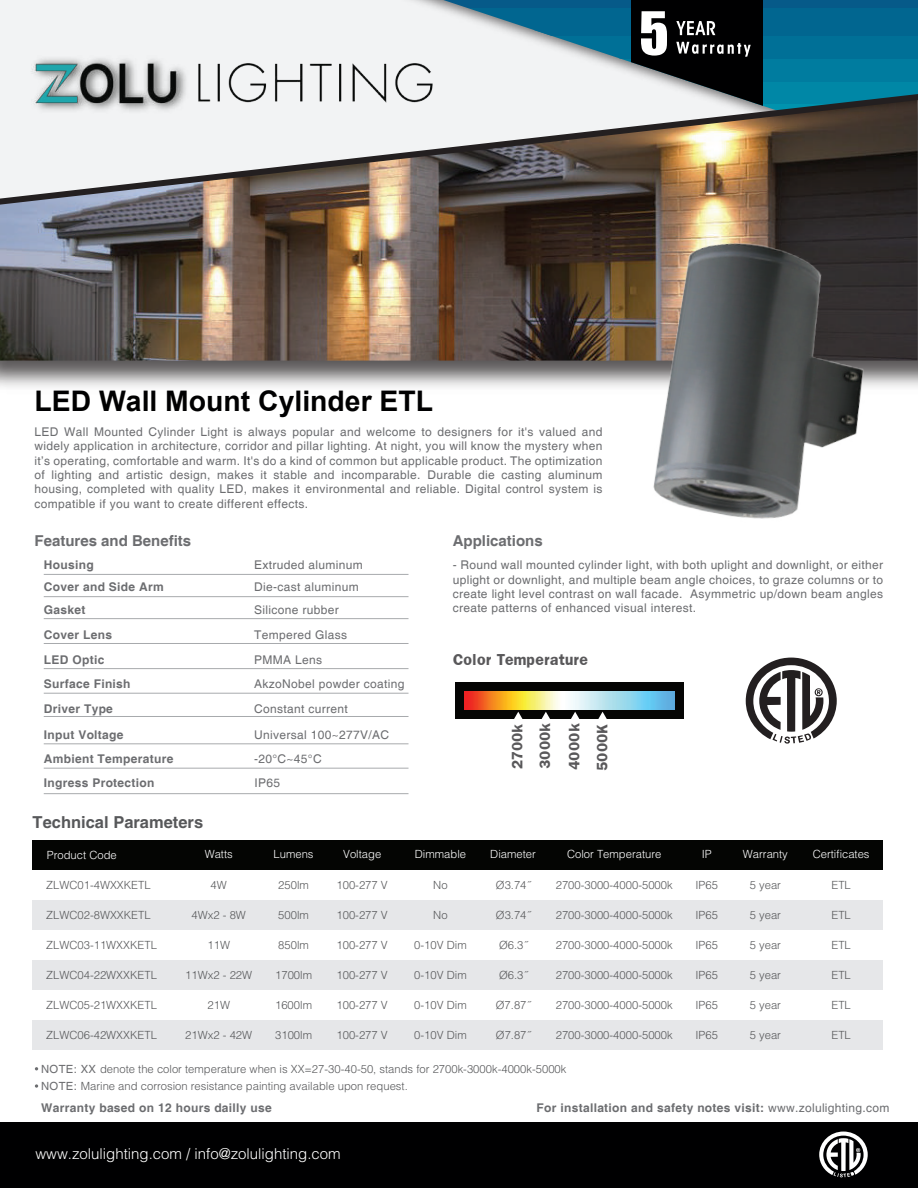
<style>
.page{position:relative;width:918px;height:1188px;background:#fff}
.page>*{position:absolute;margin:0;border:0;box-sizing:border-box;transform-origin:0 0}
.t1{font:55.05px "Impact";color:#fff}
.t2{font:700 28.35px "Arial";color:#000001}
.t3{font:700 16.5px "Helvetica LT Std";color:#57585a}
.t4{font:300 15px "Helvetica LT Std";color:#fff}
.t5{font:700 15px "Helvetica";color:#6c6d70}
.t6{font:700 13.5px "Franklin";color:#59585a}
.t7{font:700 12.9px/27.6px "Franklin";color:#59585a}
.t8{font:12px/14.4px "Helvetica";letter-spacing:.025em;color:#6c6d70;text-align:justify}
.t9{font:700 12px/22.2px "Helvetica";letter-spacing:.025em;color:#6c6d70}
.t10{font:300 11.25px/17.2px "Helvetica LT Std";color:#57585a}
.t11{font:300 11.25px "Helvetica LT Std";color:#fff}
.s1{font-family:"Helvetica";font-weight:400;color:#6c6d70}
.s2{font-weight:400}
</style>
<div class="page">
<img style="left:0;top:361px;width:797px;height:384px">
<img style="left:0;top:211px;width:583px;height:150px">
<div style="left:0;top:1122px;width:918px;height:66px;background:#000001"></div>
<svg style="left:819px;top:1132px;width:49px;height:45px"></svg>
<div style="left:0;top:0;width:130px;height:88px;background:#f2f3f4"></div>
<svg style="left:443px;top:81px;width:475px;height:7px;fill:#f2f3f4"></svg>
<svg style="left:443px;top:59px;width:475px;height:22px;fill:#edeeef"></svg>
<svg style="left:443px;top:36px;width:475px;height:23px;fill:#007097"></svg>
<svg style="left:443px;top:8px;width:475px;height:28px;background:#2a7c9e"></svg>
<div style="left:443px;top:0;width:475px;height:8px;background:#065a89"></div>
<div style="left:632px;top:0;width:132px;height:112px;background:#000001"></div>
<svg style="left:676px;top:21px;width:39px;height:14px"></svg>
<svg style="left:676px;top:42px;width:75px;height:15px"></svg>
<img style="left:0;top:88px;width:918px;height:123px">
<img style="left:25px;top:52px;width:417px;height:61px">
<svg style="left:35px;top:1084px;width:3px;height:4px"></svg>
<div style="left:33px;top:840px;width:850px;height:30px;background:#040503"></div>
<div style="left:33px;top:900px;width:850px;height:30px;background:#e6e7e9"></div>
<div style="left:33px;top:960px;width:850px;height:30px;background:#e6e7e9"></div>
<div style="left:33px;top:1020px;width:850px;height:30px;background:#e6e7e9"></div>
<div style="left:455px;top:682px;width:229px;height:37px;background:#050504"></div>
<img style="left:464px;top:692px;width:210px;height:17px">
<svg style="left:510px;top:712px;width:16px;height:14px"></svg>
<svg style="left:567px;top:712px;width:16px;height:14px"></svg>
<svg style="left:538px;top:712px;width:16px;height:14px"></svg>
<svg style="left:595px;top:712px;width:16px;height:14px"></svg>
<svg style="left:746px;top:658px;width:91px;height:86px"></svg>
<hr style="left:44px;top:596px;width:365px;height:1px;background:#a8aaad">
<hr style="left:44px;top:574px;width:365px;height:1px;background:#a8aaad">
<hr style="left:44px;top:618px;width:365px;height:1px;background:#a8aaad">
<hr style="left:44px;top:643px;width:365px;height:1px;background:#a8aaad">
<hr style="left:44px;top:668px;width:365px;height:1px;background:#a8aaad">
<hr style="left:44px;top:693px;width:365px;height:1px;background:#a8aaad">
<hr style="left:44px;top:716px;width:365px;height:1px;background:#a8aaad">
<hr style="left:44px;top:743px;width:365px;height:1px;background:#a8aaad">
<hr style="left:44px;top:768px;width:365px;height:1px;background:#a8aaad">
<hr style="left:44px;top:793px;width:365px;height:1px;background:#a8aaad">
<img style="left:583px;top:186px;width:335px;height:388px">
<h1 class="t1" style="left:639px;top:-10px;width:31px">5</h1>
<h2 class="t2" style="left:35px;top:381px;width:400px">LED Wall Mount Cylinder ETL</h2>
<p class="t8" style="left:35px;top:425px;width:569px">LED Wall Mounted Cylinder Light is always popular and welcome to designers for it's valued and widely application in architecture, corridor and pillar lighting. At night, you will know the mystery when it’s operating, comfortable and warm. It's do a kind of common but applicable product. The optimization of lighting and artistic design, makes it stable and incomparable. Durable die casting aluminum housing, completed with quality LED, makes it environmental and reliable. Digital control system is compatible if you want to create different effects.</p>
<p class="t5" style="left:35px;top:532px;width:158px">Features and Benefits</p>
<p class="t9" style="left:44px;top:554px;width:122px">Housing<br>Cover and Side Arm</p>
<p class="t8" style="left:254px;top:554px;width:110px;line-height:22.2px">Extruded aluminum<br>Die-cast aluminum</p>
<p class="t9" style="left:44px;top:600px;width:43px">Gasket</p>
<p class="t8" style="left:254px;top:603px;width:86px">Silicone rubber</p>
<p class="t9" style="left:44px;top:624px;width:70px">Cover Lens</p>
<p class="t8" style="left:254px;top:628px;width:94px">Tempered Glass</p>
<p class="t9" style="left:44px;top:649px;width:62px">LED Optic</p>
<p class="t8" style="left:254px;top:653px;width:69px">PMMA Lens</p>
<p class="t9" style="left:44px;top:673px;width:88px">Surface Finish</p>
<p class="t8" style="left:254px;top:677px;width:152px">AkzoNobel powder coating</p>
<p class="t9" style="left:44px;top:698px;width:71px">Driver Type</p>
<p class="t8" style="left:254px;top:702px;width:95px">Constant current</p>
<p class="t9" style="left:44px;top:724px;width:81px">Input Voltage</p>
<p class="t8" style="left:254px;top:728px;width:136px">Universal 100~277V/AC</p>
<p class="t9" style="left:44px;top:749px;width:131px">Ambient Temperature</p>
<p class="t8" style="left:254px;top:752px;width:69px">-20°C~45°C</p>
<p class="t9" style="left:44px;top:772px;width:112px">Ingress Protection</p>
<p class="t8" style="left:255px;top:776px;width:27px">IP65</p>
<p class="t5" style="left:453px;top:532px;width:92px">Applications</p>
<p class="t8" style="left:453px;top:558px;width:432px">- Round wall mounted cylinder light, with both uplight and downlight, or either uplight or downlight, and multiple beam angle choices, to graze columns or to create light level contrast on wall facade. Asymmetric up/down beam angles create patterns of enhanced visual interest.</p>
<p class="t6" style="left:453px;top:651px;width:137px">Color Temperature</p>
<p class="t7" style="left:503px;top:769px;width:48px;rotate:-90deg">2700k<br>3000k</p>
<p class="t7" style="left:560px;top:771px;width:49px;line-height:28.3px;rotate:-90deg">4000k<br>5000K</p>
<h3 class="t3" style="left:33px;top:812px;width:172px">Technical Parameters</h3>
<p class="t11" style="left:47px;top:848px;width:72px">Product Code</p>
<p class="t10" style="left:46px;top:876px;width:106px">ZLWC01-4WXXKETL</p>
<p class="t10" style="left:211px;top:876px;width:18px">4W</p>
<p class="t11" style="left:205px;top:847px;width:30px">Watts</p>
<p class="t11" style="left:274px;top:847px;width:42px">Lumens</p>
<p class="t10" style="left:278px;top:876px;width:32px">250lm</p>
<p class="t11" style="left:343px;top:847px;width:40px">Voltage</p>
<p class="t10" style="left:337px;top:876px;width:53px">100-277 V</p>
<p class="t11" style="left:415px;top:847px;width:53px">Dimmable</p>
<p class="t10" style="left:433px;top:876px;width:16px">No</p>
<p class="t11" style="left:490px;top:847px;width:47px">Diameter</p>
<p class="t10" style="left:496px;top:876px;width:36px">Ø3.74˝</p>
<p class="t11" style="left:567px;top:847px;width:96px">Color Temperature</p>
<p class="t10" style="left:556px;top:876px;width:118px">2700-3000-4000-5000k</p>
<p class="t11" style="left:702px;top:847px;width:12px">IP</p>
<p class="t10" style="left:695px;top:876px;width:24px">IP65</p>
<p class="t11" style="left:743px;top:847px;width:47px">Warranty</p>
<p class="t10" style="left:750px;top:876px;width:33px">5 year</p>
<p class="t11" style="left:813px;top:847px;width:58px">Certificates</p>
<p class="t10" style="left:831px;top:876px;width:21px">ETL</p>
<p class="t10" style="left:46px;top:906px;width:106px">ZLWC02-8WXXKETL</p>
<p class="t10" style="left:192px;top:906px;width:56px">4Wx2 - 8W</p>
<p class="t10" style="left:278px;top:906px;width:32px">500lm</p>
<p class="t10" style="left:337px;top:906px;width:53px">100-277 V</p>
<p class="t10" style="left:496px;top:906px;width:36px">Ø3.74˝</p>
<p class="t10" style="left:556px;top:906px;width:118px">2700-3000-4000-5000k</p>
<p class="t10" style="left:695px;top:906px;width:24px">IP65</p>
<p class="t10" style="left:750px;top:906px;width:33px">5 year</p>
<p class="t10" style="left:831px;top:906px;width:21px">ETL</p>
<p class="t10" style="left:46px;top:936px;width:112px">ZLWC03-11WXXKETL</p>
<p class="t10" style="left:207px;top:936px;width:24px">11W</p>
<p class="t10" style="left:278px;top:936px;width:32px">850lm</p>
<p class="t10" style="left:337px;top:936px;width:53px">100-277 V</p>
<p class="t10" style="left:499px;top:936px;width:30px">Ø6.3˝</p>
<p class="t10" style="left:556px;top:936px;width:118px">2700-3000-4000-5000k</p>
<p class="t10" style="left:695px;top:936px;width:24px">IP65</p>
<p class="t10" style="left:750px;top:936px;width:33px">5 year</p>
<p class="t10" style="left:831px;top:936px;width:21px">ETL</p>
<p class="t10" style="left:46px;top:966px;width:112px">ZLWC04-22WXXKETL</p>
<p class="t10" style="left:185px;top:966px;width:68px">11Wx2 - 22W</p>
<p class="t10" style="left:275px;top:966px;width:38px">1700lm</p>
<p class="t10" style="left:337px;top:966px;width:53px">100-277 V</p>
<p class="t10" style="left:499px;top:966px;width:30px">Ø6.3˝</p>
<p class="t10" style="left:556px;top:966px;width:118px">2700-3000-4000-5000k</p>
<p class="t10" style="left:695px;top:966px;width:24px">IP65</p>
<p class="t10" style="left:750px;top:966px;width:33px">5 year</p>
<p class="t10" style="left:831px;top:966px;width:21px">ETL</p>
<p class="t10" style="left:46px;top:996px;width:112px">ZLWC05-21WXXKETL</p>
<p class="t10" style="left:207px;top:996px;width:24px">21W</p>
<p class="t10" style="left:275px;top:996px;width:38px">1600lm</p>
<p class="t10" style="left:337px;top:996px;width:53px">100-277 V</p>
<p class="t10" style="left:496px;top:996px;width:36px">Ø7.87˝</p>
<p class="t10" style="left:556px;top:996px;width:118px">2700-3000-4000-5000k</p>
<p class="t10" style="left:695px;top:996px;width:24px">IP65</p>
<p class="t10" style="left:750px;top:996px;width:33px">5 year</p>
<p class="t10" style="left:831px;top:996px;width:21px">ETL</p>
<p class="t10" style="left:46px;top:1026px;width:112px">ZLWC06-42WXXKETL</p>
<p class="t10" style="left:185px;top:1026px;width:68px">21Wx2 - 42W</p>
<p class="t10" style="left:275px;top:1026px;width:38px">3100lm</p>
<p class="t10" style="left:337px;top:1026px;width:53px">100-277 V</p>
<p class="t10" style="left:496px;top:1026px;width:36px">Ø7.87˝</p>
<p class="t10" style="left:556px;top:1026px;width:118px">2700-3000-4000-5000k</p>
<p class="t10" style="left:695px;top:1026px;width:24px">IP65</p>
<p class="t10" style="left:750px;top:1026px;width:33px">5 year</p>
<p class="t10" style="left:831px;top:1026px;width:21px">ETL</p>
<p class="t10" style="left:433px;top:906px;width:16px">No</p>
<p class="t10" style="left:414px;top:936px;width:54px">0-10V Dim</p>
<p class="t10" style="left:414px;top:966px;width:54px">0-10V Dim</p>
<p class="t10" style="left:414px;top:996px;width:54px">0-10V Dim</p>
<p class="t10" style="left:414px;top:1026px;width:54px">0-10V Dim</p>
<p class="t10" style="left:41px;top:1060px;width:527px"><span class="s1">NOTE: XX</span> denote the color temperature when is XX=27-30-40-50, stands for 2700k-3000k-4000k-5000k<br><span class="s1">NOTE:</span> Marine and corrosion resistance painting available upon request.</p>
<p class="t9" style="left:41px;top:1098px;width:232px">Warranty based on 12 hours dailly use</p>
<p class="t9" style="left:537px;top:1098px;width:355px">For installation and safety notes visit: <span class="s2">www.zolulighting.com</span></p>
<p class="t4" style="left:35px;top:1145px;width:307px">www.zolulighting.com / info@zolulighting.com</p>
</div>
